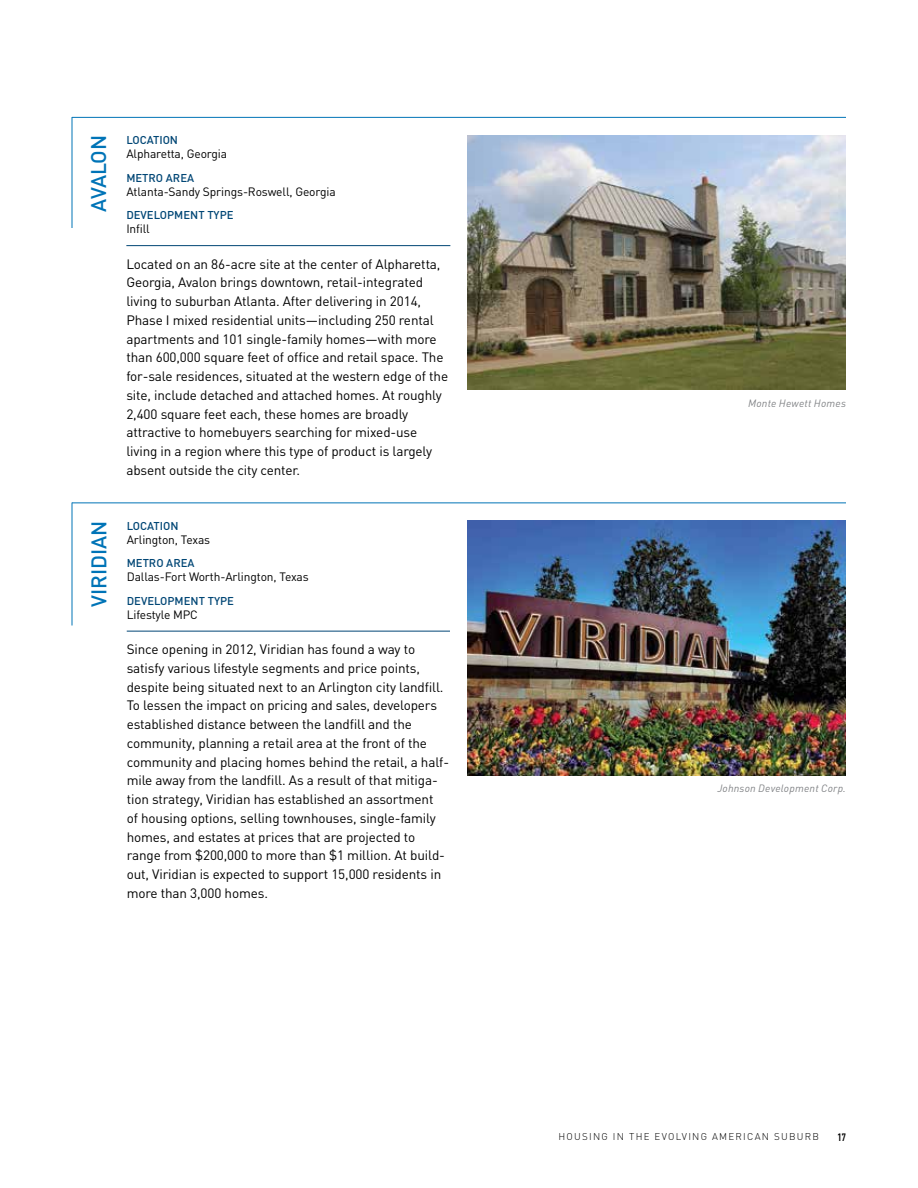
<style>
.page{position:relative;width:918px;height:1188px;background:#fff}
.page>*{position:absolute;margin:0;border:0;box-sizing:border-box;transform-origin:0 0}
.t1{font:500 21px "DIN";color:#0074b7}
.t2{font:13.5px/18.8px "DIN";letter-spacing:-.01em;color:#000}
.t3{font:12px "DIN";letter-spacing:-.01em;color:#000}
.t4{font:500 11.25px "DIN";color:#004675}
.t5{font:italic 10.5px "DIN";letter-spacing:.02em;color:#808285}
.t6{font:700 condensed 10.5px "DIN Offc";color:#000}
.t7{font:300 9.75px "DIN";letter-spacing:.13em;color:#000}
</style>
<div class="page">
<hr style="left:126px;top:245px;width:324px;height:1px;background:#004675">
<hr style="left:72px;top:117px;width:774px;height:1px;background:#0074b7">
<hr style="left:72px;top:117px;width:1px;height:111px;background:#0074b7">
<img style="left:468px;top:135px;width:378px;height:254px">
<img style="left:468px;top:521px;width:378px;height:254px">
<hr style="left:127px;top:631px;width:323px;height:1px;background:#004675">
<hr style="left:72px;top:502px;width:774px;height:1px;background:#0074b7">
<hr style="left:72px;top:503px;width:1px;height:123px;background:#0074b7">
<h1 class="t1" style="left:85px;top:212px;width:78px;rotate:-90deg">AVALON</h1>
<h1 class="t1" style="left:85px;top:607px;width:88px;rotate:-90deg">VIRIDIAN</h1>
<p class="t4" style="left:126px;top:133px;width:53px">LOCATION</p>
<p class="t3" style="left:126px;top:147px;width:102px">Alpharetta, Georgia</p>
<p class="t4" style="left:126px;top:170px;width:69px">METRO AREA</p>
<p class="t3" style="left:126px;top:185px;width:211px">Atlanta-Sandy Springs-Roswell, Georgia</p>
<p class="t4" style="left:126px;top:208px;width:109px">DEVELOPMENT TYPE</p>
<p class="t3" style="left:126px;top:222px;width:25px">Infill</p>
<p class="t2" style="left:126px;top:255px;width:323px">Located on an 86-acre site at the center of Alpharetta, Georgia, Avalon brings downtown, retail-integrated living to suburban Atlanta. After delivering in 2014, Phase I mixed residential units—including 250 rental apartments and 101 single-family homes—with more than 600,000 square feet of office and retail space. The for-sale residences, situated at the western edge of the site, include detached and attached homes. At roughly 2,400 square feet each, these homes are broadly attractive to homebuyers searching for mixed-use living in a region where this type of product is largely absent outside the city center.</p>
<p class="t4" style="left:127px;top:518px;width:53px">LOCATION</p>
<p class="t3" style="left:127px;top:533px;width:85px">Arlington, Texas</p>
<p class="t4" style="left:127px;top:556px;width:69px">METRO AREA</p>
<p class="t3" style="left:127px;top:570px;width:184px">Dallas-Fort Worth-Arlington, Texas</p>
<p class="t4" style="left:127px;top:593px;width:109px">DEVELOPMENT TYPE</p>
<p class="t3" style="left:127px;top:608px;width:73px">Lifestyle MPC</p>
<p class="t2" style="left:127px;top:640px;width:324px">Since opening in 2012, Viridian has found a way to satisfy various lifestyle segments and price points, despite being situated next to an Arlington city landfill.<br>To lessen the impact on pricing and sales, developers established distance between the landfill and the community, planning a retail area at the front of the community and placing homes behind the retail, a half&shy;mile away from the landfill. As a result of that mitiga&shy;tion strategy, Viridian has established an assortment<br>of housing options, selling townhouses, single-family homes, and estates at prices that are projected to range from $200,000 to more than $1 million. At build&shy;out, Viridian is expected to support 15,000 residents in more than 3,000 homes.</p>
<p class="t5" style="left:748px;top:396px;width:99px">Monte Hewett Homes</p>
<p class="t5" style="left:717px;top:782px;width:130px">Johnson Development Corp.</p>
<p class="t7" style="left:559px;top:1131px;width:262px">HOUSING IN THE EVOLVING AMERICAN SUBURB</p>
<p class="t6" style="left:838px;top:1131px;width:10px">17</p>
</div>
